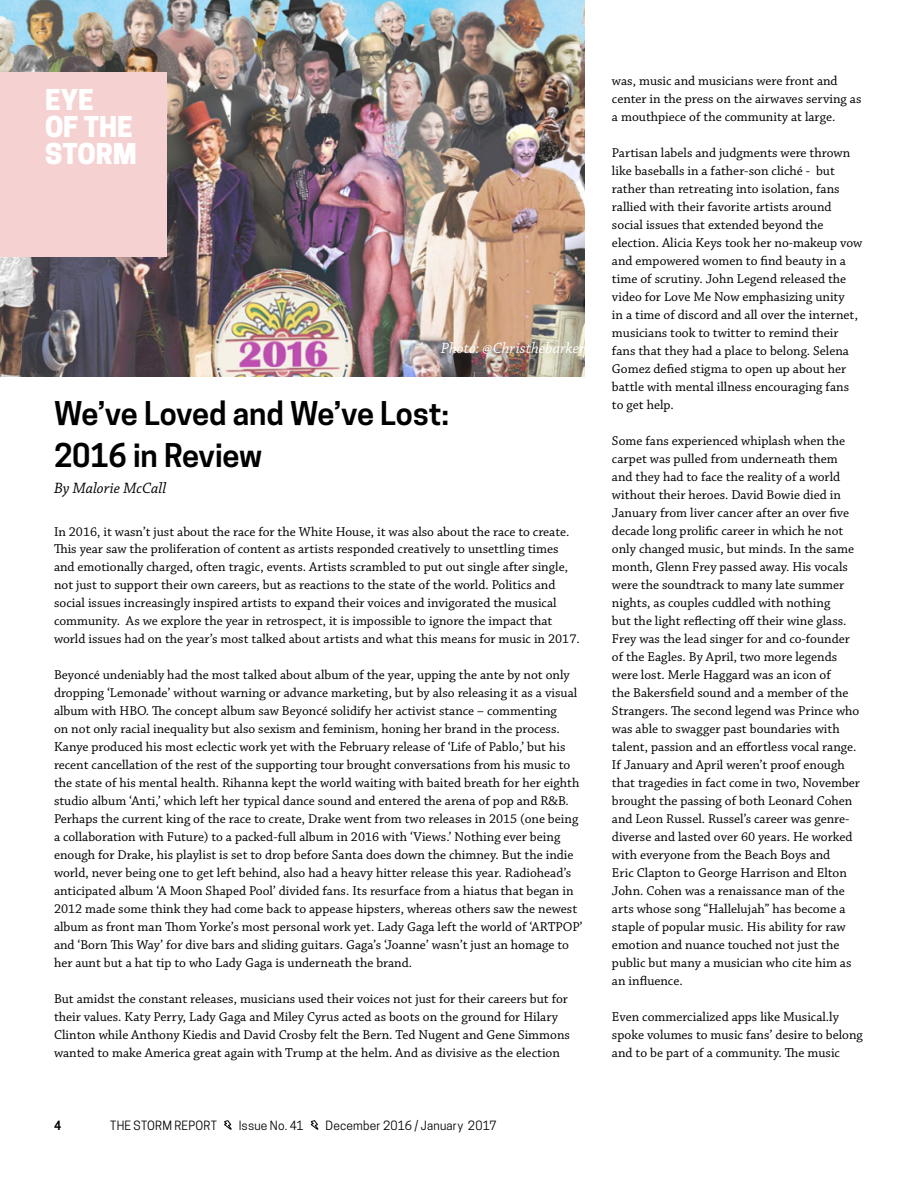
<style>
.page{position:relative;width:918px;height:1188px;background:#fff}
.page>*{position:absolute;margin:0;border:0;box-sizing:border-box;transform-origin:0 0}
.t1{font:600 30.75px/42px "Cooper Hewitt";letter-spacing:-.01em;color:#000}
.t2{font:800 27px/27px "Cooper Hewitt";color:#fff}
.t3{font:italic 15.75px "Chaparral Pro";color:#fff}
.t4{font:italic 15.75px "Chaparral Pro";color:#000}
.t5{font:13.5px/18px "Chaparral Pro";color:#000}
.t6{font:12px "Cooper Hewitt";letter-spacing:.015em;color:#000}
.t7{font:600 12px "Cooper Hewitt";color:#000}
</style>
<div class="page">
<img style="left:0;top:0;width:585px;height:376px">
<div style="left:0;top:72px;width:166px;height:184px;background:#f5d1d1"></div>
<svg style="left:224px;top:1120px;width:8px;height:10px"></svg>
<svg style="left:310px;top:1120px;width:9px;height:10px"></svg>
<h2 class="t2" style="left:45px;top:87px;width:93px">EYE<br>OF THE<br>STORM</h2>
<p class="t3" style="left:441px;top:339px;width:146px">Photo: @Christhebarker</p>
<h1 class="t1" style="left:54px;top:393px;width:397px">We’ve Loved and We’ve Lost:<br>2016 in Review</h1>
<p class="t4" style="left:54px;top:479px;width:114px">By Malorie McCall</p>
<p class="t5" style="left:54px;top:523px;width:527px">In 2016, it wasn’t just about the race for the White House, it was also about the race to create.<br>This year saw the proliferation of content as artists responded creatively to unsettling times and emotionally charged, often tragic, events. Artists scrambled to put out single after single, not just to support their own careers, but as reactions to the state of the world. Politics and social issues increasingly inspired artists to expand their voices and invigorated the musical community. As we explore the year in retrospect, it is impossible to ignore the impact that world issues had on the year’s most talked about artists and what this means for music in 2017.</p>
<p class="t5" style="left:54px;top:667px;width:530px">Beyoncé undeniably had the most talked about album of the year, upping the ante by not only dropping ‘Lemonade’ without warning or advance marketing, but by also releasing it as a visual album with HBO. The concept album saw Beyoncé solidify her activist stance – commenting<br>on not only racial inequality but also sexism and feminism, honing her brand in the process.<br>Kanye produced his most eclectic work yet with the February release of ‘Life of Pablo,’ but his recent cancellation of the rest of the supporting tour brought conversations from his music to the state of his mental health. Rihanna kept the world waiting with baited breath for her eighth studio album ‘Anti,’ which left her typical dance sound and entered the arena of pop and R&amp;B.<br>Perhaps the current king of the race to create, Drake went from two releases in 2015 (one being a collaboration with Future) to a packed-full album in 2016 with ‘Views.’ Nothing ever being enough for Drake, his playlist is set to drop before Santa does down the chimney. But the indie world, never being one to get left behind, also had a heavy hitter release this year. Radiohead’s anticipated album ‘A Moon Shaped Pool’ divided fans. Its resurface from a hiatus that began in 2012 made some think they had come back to appease hipsters, whereas others saw the newest album as front man Thom Yorke’s most personal work yet. Lady Gaga left the world of ‘ARTPOP’ and ‘Born This Way’ for dive bars and sliding guitars. Gaga’s ‘Joanne’ wasn’t just an homage to her aunt but a hat tip to who Lady Gaga is underneath the brand.</p>
<p class="t5" style="left:54px;top:991px;width:517px">But amidst the constant releases, musicians used their voices not just for their careers but for their values. Katy Perry, Lady Gaga and Miley Cyrus acted as boots on the ground for Hilary Clinton while Anthony Kiedis and David Crosby felt the Bern. Ted Nugent and Gene Simmons wanted to make America great again with Trump at the helm. And as divisive as the election</p>
<p class="t7" style="left:54px;top:1118px;width:9px">4</p>
<p class="t6" style="left:110px;top:1118px;width:108px">THE STORM REPORT</p>
<p class="t6" style="left:239px;top:1118px;width:66px">Issue No. 41</p>
<p class="t6" style="left:325px;top:1118px;width:173px">December 2016 / January 2017</p>
<p class="t5" style="left:612px;top:73px;width:251px">was, music and musicians were front and center in the press on the airwaves serving as a mouthpiece of the community at large.</p>
<p class="t5" style="left:612px;top:145px;width:252px">Partisan labels and judgments were thrown like baseballs in a father-son cliché - but rather than retreating into isolation, fans rallied with their favorite artists around social issues that extended beyond the election. Alicia Keys took her no-makeup vow and empowered women to find beauty in a time of scrutiny. John Legend released the video for Love Me Now emphasizing unity<br>in a time of discord and all over the internet, musicians took to twitter to remind their fans that they had a place to belong. Selena Gomez defied stigma to open up about her battle with mental illness encouraging fans to get help.</p>
<p class="t5" style="left:612px;top:433px;width:250px">Some fans experienced whiplash when the carpet was pulled from underneath them and they had to face the reality of a world without their heroes. David Bowie died in January from liver cancer after an over five decade long prolific career in which he not only changed music, but minds. In the same month, Glenn Frey passed away. His vocals were the soundtrack to many late summer nights, as couples cuddled with nothing<br>but the light reflecting off their wine glass.<br>Frey was the lead singer for and co-founder of the Eagles. By April, two more legends were lost. Merle Haggard was an icon of<br>the Bakersfield sound and a member of the Strangers. The second legend was Prince who was able to swagger past boundaries with talent, passion and an effortless vocal range.<br>If January and April weren’t proof enough that tragedies in fact come in two, November brought the passing of both Leonard Cohen and Leon Russel. Russel’s career was genre&shy;diverse and lasted over 60 years. He worked with everyone from the Beach Boys and<br>Eric Clapton to George Harrison and Elton John. Cohen was a renaissance man of the arts whose song “Hallelujah” has become a staple of popular music. His ability for raw emotion and nuance touched not just the public but many a musician who cite him as an influence.</p>
<p class="t5" style="left:612px;top:1008px;width:252px">Even commercialized apps like Musical.ly spoke volumes to music fans’ desire to belong and to be part of a community. The music</p>
</div>
